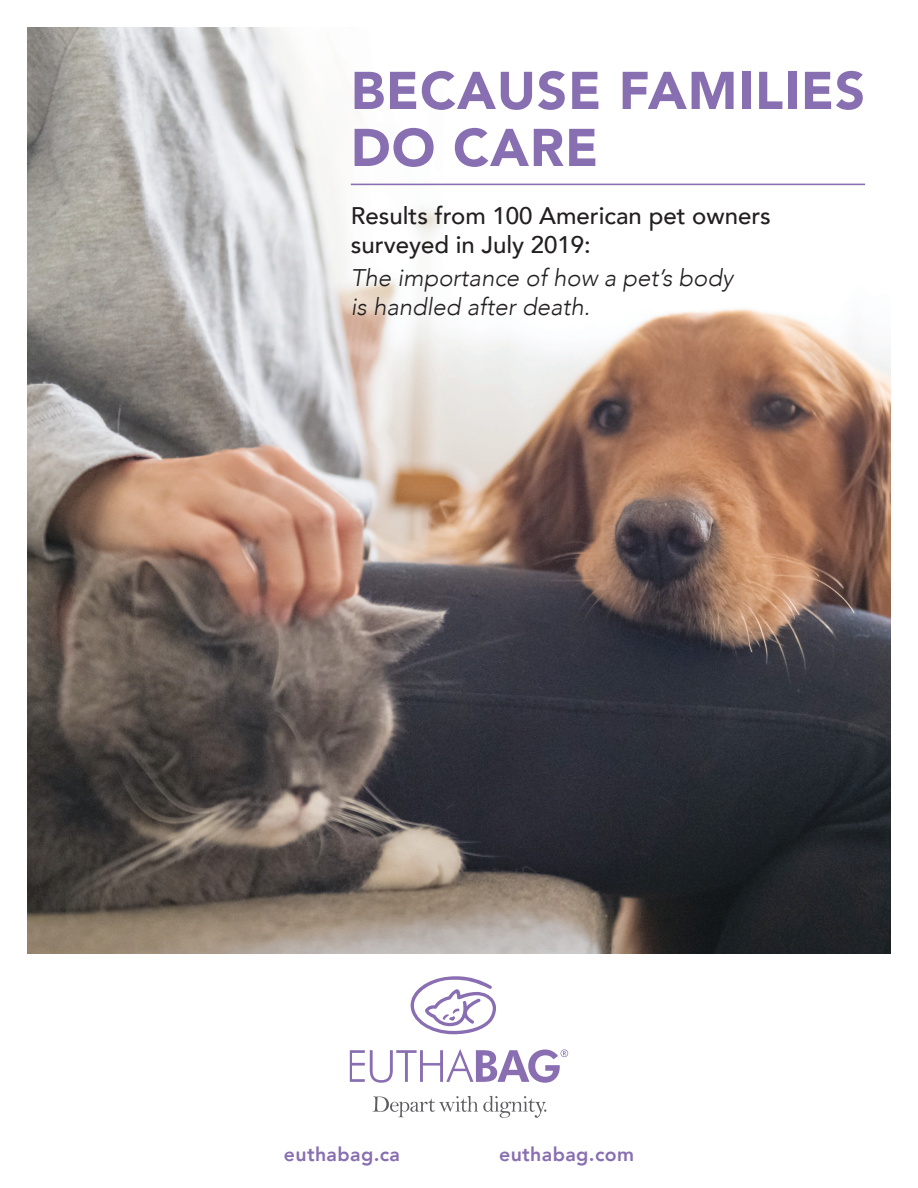
<style>
.page{position:relative;width:918px;height:1188px;background:#fff}
.page>*{position:absolute;margin:0;border:0;box-sizing:border-box;transform-origin:0 0}
.t1{font:900 52.5px/57px "Avenir";letter-spacing:.02em;color:#886fb1}
.t2{font:500 24px/28.8px "Avenir";color:#231f20}
.t3{font:italic 300 24px/28.8px "Avenir";color:#231f20}
.t4{font:800 19.5px "Avenir";letter-spacing:.02em;color:#886fb1}
</style>
<div class="page">
<img style="left:27px;top:27px;width:864px;height:926px">
<svg style="left:411px;top:977px;width:85px;height:57px"></svg>
<svg style="left:372px;top:1096px;width:174px;height:22px"></svg>
<svg style="left:350px;top:1049px;width:218px;height:34px"></svg>
<hr style="left:351px;top:184px;width:514px;height:1px;background:#886fb1">
<h1 class="t1" style="left:351px;top:61px;width:516px">BECAUSE FAMILIES<br>DO CARE</h1>
<p class="t2" style="left:351px;top:200px;width:422px">Results from 100 American pet owners surveyed in July 2019:</p>
<p class="t3" style="left:351px;top:263px;width:384px">The importance of how a pet’s body is handled after death.</p>
<p class="t4" style="left:284px;top:1139px;width:118px">euthabag.ca</p>
<p class="t4" style="left:499px;top:1139px;width:137px">euthabag.com</p>
</div>
